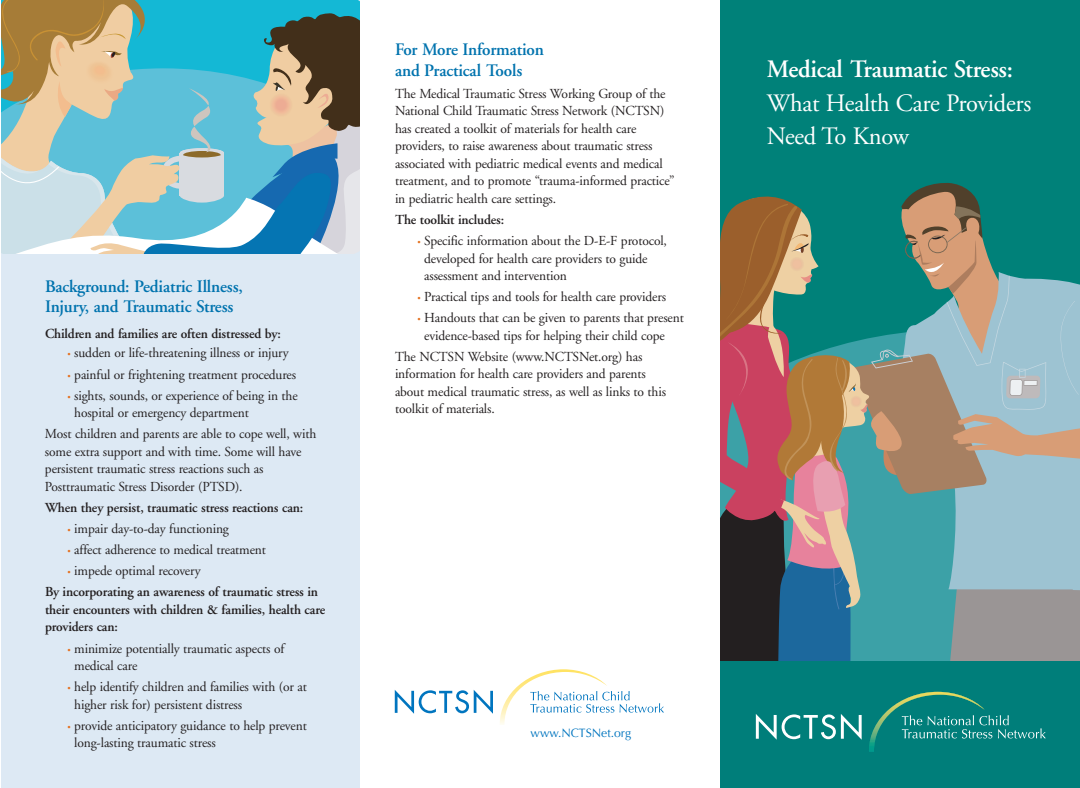
<style>
.page{position:relative;width:1080px;height:788px;background:#fff}
.page>*{position:absolute;margin:0;border:0;box-sizing:border-box;transform-origin:0 0}
.t1{font:25px/33.8px "Adobe Garamond";letter-spacing:-.01em;color:#fff}
.t2{font:600 25px "Adobe Garamond";letter-spacing:-.01em;color:#fff}
.t3{font:600 17.5px/20px "Adobe Garamond";letter-spacing:-.01em;color:#0073ae}
.t4{font:13.75px/17.5px "Adobe Garamond";letter-spacing:-.01em;color:#231f20}
.t5{font:600 13.75px/21.1px "Adobe Garamond";letter-spacing:-.01em;color:#231f20}
.t6{font:12.12px "Optima";color:#0075bf}
.s1{font-size:8.75px;color:#e4701e}
.s2{font-weight:400;font-size:8.75px;color:#e4701e}
.s3{font-weight:400}
</style>
<div class="page">
<div style="left:1px;top:0;width:359px;height:788px;background:#dde9f4"></div>
<div style="left:720px;top:0;width:360px;height:180px;background:#008179"></div>
<svg style="left:720px;top:180px;width:360px;height:481px;background:#748c88"></svg>
<svg style="left:500px;top:669px;width:164px;height:55px"></svg>
<svg style="left:395px;top:690px;width:98px;height:23px"></svg>
<svg style="left:1px;top:0;width:359px;height:253px;background:#85b2b2"></svg>
<div style="left:720px;top:661px;width:360px;height:127px;background:#007e7a"></div>
<svg style="left:869px;top:691px;width:177px;height:60px"></svg>
<svg style="left:756px;top:714px;width:106px;height:25px"></svg>
<p class="t3" style="left:45px;top:278px;width:199px">Background: Pediatric Illness,<br>Injury, and Traumatic Stress</p>
<p class="t5" style="left:45px;top:324px;width:237px">Children and families are often distressed by:</p>
<p class="t4" style="left:68px;top:345px;width:223px"><span class="s1">•</span> sudden or life-threatening illness or injury</p>
<p class="t4" style="left:68px;top:366px;width:230px"><span class="s1">•</span> painful or frightening treatment procedures</p>
<p class="t4" style="left:74px;top:388px;width:225px;text-indent:-7px"><span class="s1">•</span> sights, sounds, or experience of being in the hospital or emergency department</p>
<p class="t4" style="left:45px;top:426px;width:273px">Most children and parents are able to cope well, with some extra support and with time. Some will have persistent traumatic stress reactions such as Posttraumatic Stress Disorder (PTSD).</p>
<p class="t5" style="left:45px;top:498px;width:260px">When they persist, traumatic stress reactions can:</p>
<p class="t4" style="left:68px;top:521px;width:163px"><span class="s1">•</span> impair day-to-day functioning</p>
<p class="t4" style="left:68px;top:542px;width:200px"><span class="s1">•</span> affect adherence to medical treatment</p>
<p class="t5" style="left:45px;top:561px;width:275px;text-indent:22px"><span class="s2">•</span> <span class="s3">impede optimal recovery<br></span>By incorporating an awareness of traumatic stress in</p>
<p class="t5" style="left:45px;top:602px;width:282px;line-height:17.5px">their encounters with children &amp; families, health care providers can:</p>
<p class="t4" style="left:74px;top:640px;width:212px;text-indent:-7px"><span class="s1">•</span> minimize potentially traumatic aspects of medical care</p>
<p class="t4" style="left:74px;top:679px;width:234px;text-indent:-7px"><span class="s1">•</span> help identify children and families with (or at higher risk for) persistent distress</p>
<p class="t4" style="left:74px;top:717px;width:234px;text-indent:-7px"><span class="s1">•</span> provide anticipatory guidance to help prevent long-lasting traumatic stress</p>
<p class="t3" style="left:395px;top:40px;width:150px;line-height:21.2px">For More Information and Practical Tools</p>
<p class="t4" style="left:395px;top:86px;width:281px">The Medical Traumatic Stress Working Group of the National Child Traumatic Stress Network (NCTSN) has created a toolkit of materials for health care providers, to raise awareness about traumatic stress associated with pediatric medical events and medical treatment, and to promote “trauma-informed practice” in pediatric health care settings.</p>
<p class="t5" style="left:395px;top:210px;width:111px">The toolkit includes:</p>
<p class="t4" style="left:424px;top:233px;width:244px;text-indent:-7px"><span class="s1">•</span> Specific information about the D-E-F protocol, developed for health care providers to guide assessment and intervention</p>
<p class="t4" style="left:418px;top:289px;width:250px"><span class="s1">•</span> Practical tips and tools for health care providers</p>
<p class="t4" style="left:424px;top:310px;width:261px;text-indent:-7px"><span class="s1">•</span> Handouts that can be given to parents that present evidence-based tips for helping their child cope</p>
<p class="t4" style="left:395px;top:349px;width:273px">The NCTSN Website (www.NCTSNet.org) has information for health care providers and parents about medical traumatic stress, as well as links to this toolkit of materials.</p>
<p class="t6" style="left:531px;top:727px;width:102px">www.NCTSNet.org</p>
<h1 class="t2" style="left:767px;top:59px;width:248px">Medical Traumatic Stress:</h1>
<h1 class="t1" style="left:767px;top:88px;width:266px">What Health Care Providers<br>Need To Know</h1>
</div>
